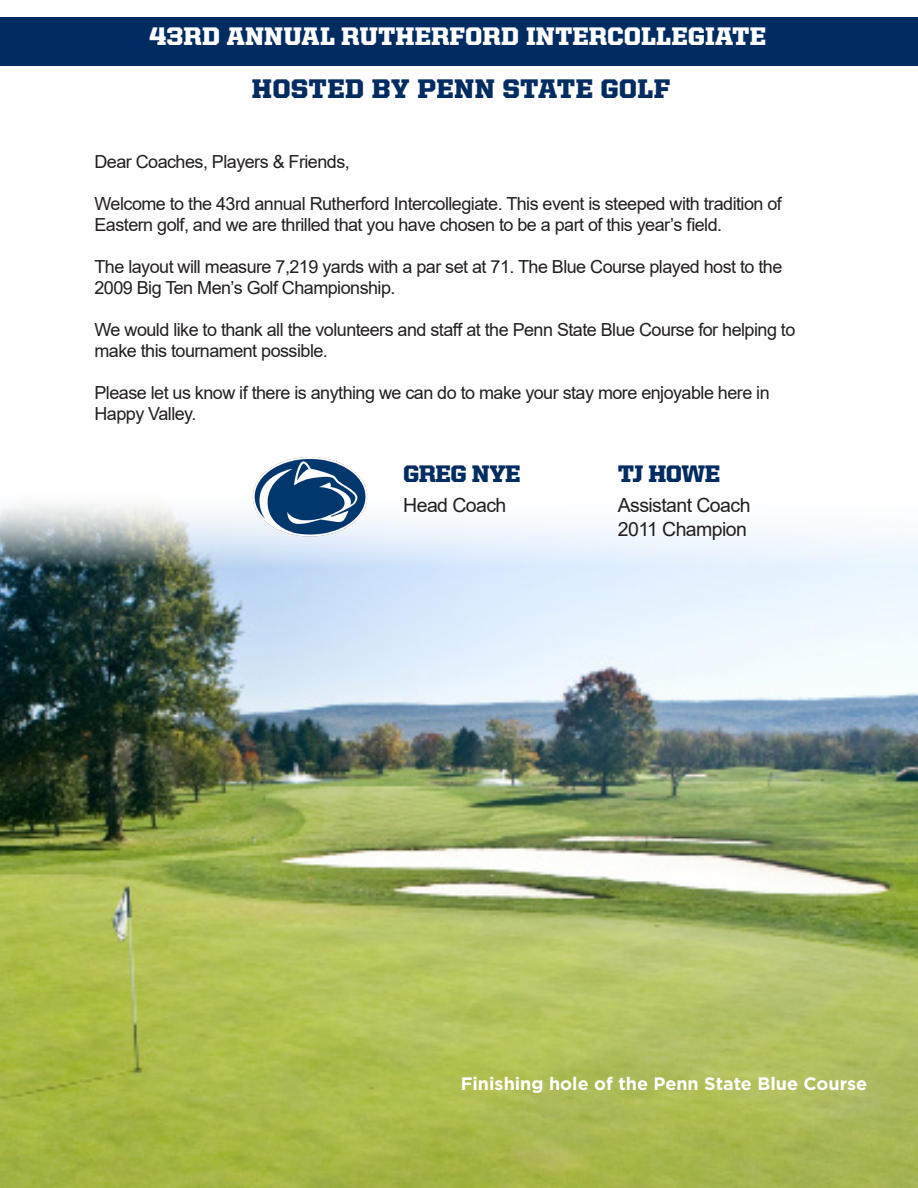
<style>
.page{position:relative;width:918px;height:1188px;background:#fff}
.page>*{position:absolute;margin:0;border:0;box-sizing:border-box;transform-origin:0 0}
.t1{font:900 27px "United Serif Reg";letter-spacing:.01em;color:#002c62}
.t2{font:900 25.5px "United Serif Reg";color:#fff}
._03_Header{font:900 24px "United Serif Reg";letter-spacing:-.03em;color:#002c62}
._03_Header-2{font:19.5px "Arial";letter-spacing:-.03em;color:#231f20}
._03_Header-3{font:18px/21px "Arial";letter-spacing:-.03em;color:#231f20}
.t3{font:700 18px "Gotham";color:#fff}
</style>
<div class="page">
<div style="left:0;top:17px;width:918px;height:49px;background:#002c62"></div>
<img style="left:0;top:493px;width:918px;height:695px">
<img style="left:253px;top:457px;width:114px;height:79px">
<h2 class="t2" style="left:149px;top:23px;width:618px">43RD ANNUAL RUTHERFORD INTERCOLLEGIATE</h2>
<p class="t1" style="left:252px;top:74px;width:420px">HOSTED BY PENN STATE GOLF</p>
<p class="_03_Header-3" style="left:94px;top:151px;width:257px">Dear Coaches, Players &amp; Friends,</p>
<p class="_03_Header-3" style="left:94px;top:193px;width:689px">Welcome to the 43rd annual Rutherford Intercollegiate. This event is steeped with tradition of<br>Eastern golf, and we are thrilled that you have chosen to be a part of this year’s field.</p>
<p class="_03_Header-3" style="left:94px;top:256px;width:689px">The layout will measure 7,219 yards with a par set at 71. The Blue Course played host to the<br>2009 Big Ten Men’s Golf Championship.</p>
<p class="_03_Header-3" style="left:94px;top:319px;width:702px">We would like to thank all the volunteers and staff at the Penn State Blue Course for helping to make this tournament possible.</p>
<p class="_03_Header-3" style="left:94px;top:382px;width:677px">Please let us know if there is anything we can do to make your stay more enjoyable here in<br>Happy Valley.</p>
<p class="_03_Header" style="left:403px;top:460px;width:119px">GREG NYE</p>
<p class="_03_Header" style="left:618px;top:460px;width:104px">TJ HOWE</p>
<p class="_03_Header-2" style="left:403px;top:491px;width:105px">Head Coach</p>
<p class="_03_Header-2" style="left:618px;top:491px;width:134px">Assistant Coach</p>
<p class="_03_Header-2" style="left:618px;top:515px;width:131px">2011 Champion</p>
<p class="t3" style="left:461px;top:1071px;width:408px">Finishing hole of the Penn State Blue Course</p>
</div>
